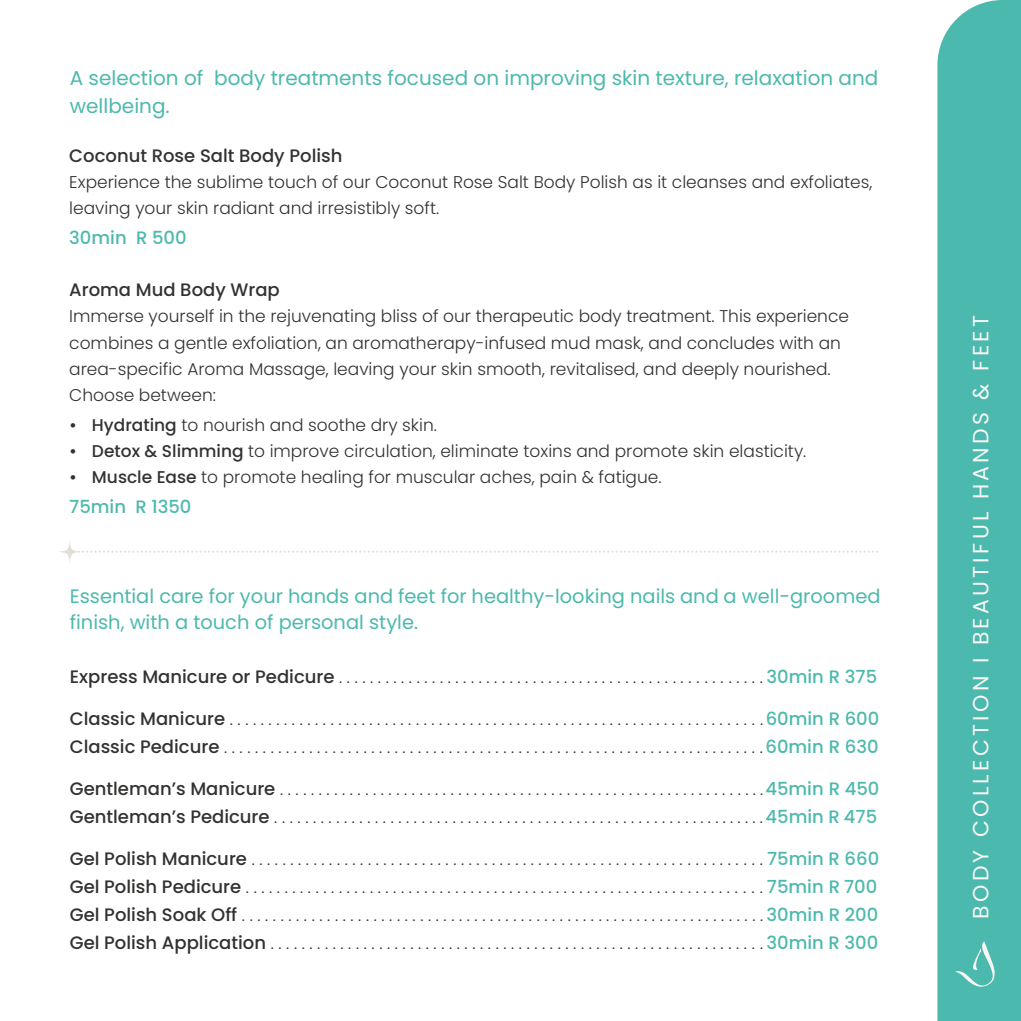
<style>
.page{position:relative;width:1021px;height:1021px;background:#fff}
.page>*{position:absolute;margin:0;border:0;box-sizing:border-box;transform-origin:0 0}
.t1{font:22px "Poppins";letter-spacing:.15em;color:#f7f6f4}
.t2{font:20px/28px "Poppins";color:#4db9ae}
.t3{font:19.4px/26px "Poppins";color:#4db9ae}
.t4{font:500 18px "Poppins";color:#333231}
.t5{font:500 18px "Poppins";color:#4db9ae}
.t6{font:300 17px/28px "Poppins";color:#333231}
.s1{font-weight:500}
.s2{font-weight:500;font-size:18px}
.s3{font-weight:500;font-size:18px;color:#4db9ae}
</style>
<div class="page">
<div style="left:937px;top:0;width:83px;height:1020px;background:#4bb9ad"></div>
<svg style="left:955px;top:941px;width:42px;height:45px;background:#62c1b6"></svg>
<svg style="left:82px;top:550px;width:796px;height:2px"></svg>
<svg style="left:58px;top:539px;width:24px;height:25px"></svg>
<p class="t2" style="left:70px;top:64px;width:810px">A selection of body treatments focused on improving skin texture, relaxation and wellbeing.</p>
<p class="t4" style="left:69px;top:146px;width:275px">Coconut Rose Salt Body Polish</p>
<p class="t6" style="left:69px;top:169px;width:804px;line-height:26px">Experience the sublime touch of our Coconut Rose Salt Body Polish as it cleanses and exfoliates, leaving your skin radiant and irresistibly soft.</p>
<p class="t5" style="left:69px;top:228px;width:119px">30min R 500</p>
<p class="t4" style="left:69px;top:280px;width:212px">Aroma Mud Body Wrap</p>
<p class="t6" style="left:69px;top:303px;width:781px;line-height:26px">Immerse yourself in the rejuvenating bliss of our therapeutic body treatment. This experience combines a gentle exfoliation, an aromatherapy-infused mud mask, and concludes with an area-specific Aroma Massage, leaving your skin smooth, revitalised, and deeply nourished.<br>Choose between:</p>
<p class="t6" style="left:69px;top:410px;width:369px"><span class="s1">• Hydrating</span> to nourish and soothe dry skin.</p>
<p class="t6" style="left:69px;top:436px;width:738px"><span class="s1">• Detox &amp; Slimming</span> to improve circulation, eliminate toxins and promote skin elasticity.</p>
<p class="t6" style="left:69px;top:462px;width:593px"><span class="s1">• Muscle Ease</span> to promote healing for muscular aches, pain &amp; fatigue.</p>
<p class="t5" style="left:69px;top:496px;width:124px">75min R 1350</p>
<p class="t3" style="left:70px;top:583px;width:812px">Essential care for your hands and feet for healthy-looking nails and a well-groomed finish, with a touch of personal style.</p>
<p class="t6" style="left:70px;top:663px;width:809px"><span class="s2">Express Manicure or Pedicure</span> . . . . . . . . . . . . . . . . . . . . . . . . . . . . . . . . . . . . . . . . . . . . . . . . . . . . . . . <span class="s3">30min R 375</span></p>
<p class="t6" style="left:70px;top:705px;width:811px"><span class="s2">Classic Manicure</span> . . . . . . . . . . . . . . . . . . . . . . . . . . . . . . . . . . . . . . . . . . . . . . . . . . . . . . . . . . . . . . . . . . . . .<span class="s3">60min R 600<br></span><span class="s2">Classic Pedicure</span> . . . . . . . . . . . . . . . . . . . . . . . . . . . . . . . . . . . . . . . . . . . . . . . . . . . . . . . . . . . . . . . . . . . . . .<span class="s3">60min R 630</span></p>
<p class="t6" style="left:70px;top:775px;width:811px"><span class="s2">Gentleman’s Manicure</span> . . . . . . . . . . . . . . . . . . . . . . . . . . . . . . . . . . . . . . . . . . . . . . . . . . . . . . . . . . . . . . .<span class="s3">45min R 450<br></span><span class="s2">Gentleman’s Pedicure</span> . . . . . . . . . . . . . . . . . . . . . . . . . . . . . . . . . . . . . . . . . . . . . . . . . . . . . . . . . . . . . . . .<span class="s3">45min R 475</span></p>
<p class="t6" style="left:70px;top:845px;width:811px;text-align:justify"><span class="s2">Gel Polish Manicure</span> . . . . . . . . . . . . . . . . . . . . . . . . . . . . . . . . . . . . . . . . . . . . . . . . . . . . . . . . . . . . . . . . . . <span class="s3">75min R 660<br></span><span class="s2">Gel Polish Pedicure</span> . . . . . . . . . . . . . . . . . . . . . . . . . . . . . . . . . . . . . . . . . . . . . . . . . . . . . . . . . . . . . . . . . . . <span class="s3">75min R 700<br></span><span class="s2">Gel Polish Soak Off</span> . . . . . . . . . . . . . . . . . . . . . . . . . . . . . . . . . . . . . . . . . . . . . . . . . . . . . . . . . . . . . . . . . . . . <span class="s3">30min R 200<br></span><span class="s2">Gel Polish Application</span> . . . . . . . . . . . . . . . . . . . . . . . . . . . . . . . . . . . . . . . . . . . . . . . . . . . . . . . . . . . . . . . . <span class="s3">30min R 300</span></p>
<p class="t1" style="left:968px;top:918px;width:605px;rotate:-90deg">BODY COLLECTION I BEAUTIFUL HANDS &amp; FEET</p>
</div>
